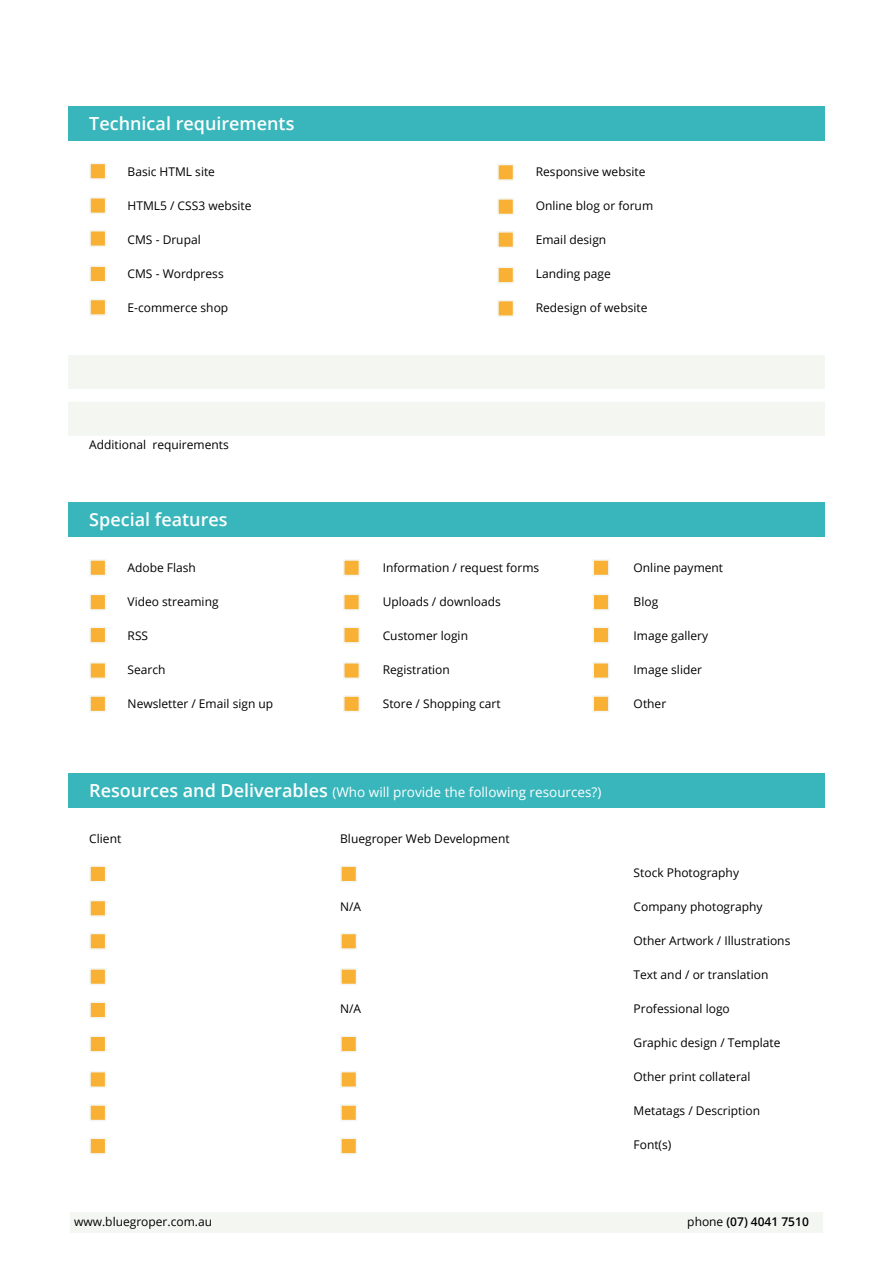
<style>
.page{position:relative;width:893px;height:1263px;background:#fff}
.page>*{position:absolute;margin:0;border:0;box-sizing:border-box;transform-origin:0 0}
.t1{font:600 18px "Open Sans";color:#fff}
.t2{font:13.5px "Open Sans";color:#fff}
.t3{font:12px "Open Sans";color:#000}
.t4{font:600 12px "Open Sans";color:#000}
.s1{font-weight:600;font-size:18px}
.s2{font-weight:400}
</style>
<div class="page">
<div style="left:70px;top:1212px;width:753px;height:21px;background:#f3f6f1"></div>
<div style="left:68px;top:106px;width:757px;height:34px;background:#38b6bc"></div>
<svg style="left:68px;top:355px;width:757px;height:81px;fill:#f3f6f1"></svg>
<div style="left:68px;top:502px;width:757px;height:34px;background:#38b6bc"></div>
<div style="left:68px;top:773px;width:757px;height:34px;background:#38b6bc"></div>
<div style="left:89px;top:163px;width:17px;height:17px;background:#f8b134;border:2px solid #f3f6f1"></div>
<div style="left:89px;top:197px;width:17px;height:17px;background:#f8b134;border:2px solid #f3f6f1"></div>
<div style="left:89px;top:230px;width:17px;height:17px;background:#f8b134;border:2px solid #f3f6f1"></div>
<div style="left:89px;top:265px;width:17px;height:17px;background:#f8b134;border:2px solid #f3f6f1"></div>
<div style="left:89px;top:299px;width:17px;height:17px;background:#f8b134;border:2px solid #f3f6f1"></div>
<div style="left:497px;top:164px;width:17px;height:17px;background:#f8b134;border:2px solid #f3f6f1"></div>
<div style="left:497px;top:198px;width:17px;height:17px;background:#f8b134;border:2px solid #f3f6f1"></div>
<div style="left:497px;top:231px;width:17px;height:17px;background:#f8b134;border:2px solid #f3f6f1"></div>
<div style="left:497px;top:266px;width:17px;height:18px;background:#f8b134;border:2px solid #f3f6f1"></div>
<div style="left:497px;top:300px;width:17px;height:17px;background:#f8b134;border:2px solid #f3f6f1"></div>
<div style="left:89px;top:559px;width:17px;height:17px;background:#f8b134;border:2px solid #f3f6f1"></div>
<div style="left:89px;top:594px;width:17px;height:17px;background:#f8b134;border:2px solid #f3f6f1"></div>
<div style="left:89px;top:626px;width:17px;height:18px;background:#f8b134;border:2px solid #f3f6f1"></div>
<div style="left:89px;top:662px;width:17px;height:17px;background:#f8b134;border:2px solid #f3f6f1"></div>
<div style="left:89px;top:695px;width:17px;height:17px;background:#f8b134;border:2px solid #f3f6f1"></div>
<div style="left:343px;top:559px;width:17px;height:17px;background:#f8b134;border:2px solid #f3f6f1"></div>
<div style="left:343px;top:594px;width:17px;height:17px;background:#f8b134;border:2px solid #f3f6f1"></div>
<div style="left:343px;top:626px;width:17px;height:18px;background:#f8b134;border:2px solid #f3f6f1"></div>
<div style="left:343px;top:662px;width:17px;height:17px;background:#f8b134;border:2px solid #f3f6f1"></div>
<div style="left:343px;top:695px;width:17px;height:17px;background:#f8b134;border:2px solid #f3f6f1"></div>
<div style="left:592px;top:559px;width:18px;height:17px;background:#f8b134;border:2px solid #f3f6f1"></div>
<div style="left:592px;top:594px;width:18px;height:17px;background:#f8b134;border:2px solid #f3f6f1"></div>
<div style="left:592px;top:626px;width:18px;height:18px;background:#f8b134;border:2px solid #f3f6f1"></div>
<div style="left:592px;top:662px;width:18px;height:17px;background:#f8b134;border:2px solid #f3f6f1"></div>
<div style="left:592px;top:695px;width:18px;height:17px;background:#f8b134;border:2px solid #f3f6f1"></div>
<div style="left:89px;top:865px;width:17px;height:17px;background:#f8b134;border:2px solid #f3f6f1"></div>
<div style="left:89px;top:900px;width:17px;height:17px;background:#f8b134;border:2px solid #f3f6f1"></div>
<div style="left:89px;top:933px;width:17px;height:17px;background:#f8b134;border:2px solid #f3f6f1"></div>
<div style="left:89px;top:968px;width:17px;height:17px;background:#f8b134;border:2px solid #f3f6f1"></div>
<div style="left:89px;top:1001px;width:17px;height:17px;background:#f8b134;border:2px solid #f3f6f1"></div>
<div style="left:340px;top:865px;width:17px;height:17px;background:#f8b134;border:2px solid #f3f6f1"></div>
<div style="left:340px;top:933px;width:17px;height:17px;background:#f8b134;border:2px solid #f3f6f1"></div>
<div style="left:340px;top:968px;width:17px;height:17px;background:#f8b134;border:2px solid #f3f6f1"></div>
<div style="left:89px;top:1035px;width:17px;height:17px;background:#f8b134;border:2px solid #f3f6f1"></div>
<div style="left:89px;top:1071px;width:17px;height:17px;background:#f8b134;border:2px solid #f3f6f1"></div>
<div style="left:89px;top:1104px;width:17px;height:17px;background:#f8b134;border:2px solid #f3f6f1"></div>
<div style="left:340px;top:1035px;width:17px;height:17px;background:#f8b134;border:2px solid #f3f6f1"></div>
<div style="left:340px;top:1071px;width:17px;height:17px;background:#f8b134;border:2px solid #f3f6f1"></div>
<div style="left:340px;top:1104px;width:17px;height:17px;background:#f8b134;border:2px solid #f3f6f1"></div>
<div style="left:89px;top:1137px;width:17px;height:17px;background:#f8b134;border:2px solid #f3f6f1"></div>
<div style="left:340px;top:1137px;width:17px;height:17px;background:#f8b134;border:2px solid #f3f6f1"></div>
<h1 class="t1" style="left:89px;top:111px;width:207px">Technical requirements</h1>
<p class="t3" style="left:128px;top:163px;width:89px">Basic HTML site</p>
<p class="t3" style="left:536px;top:163px;width:111px">Responsive website</p>
<p class="t3" style="left:128px;top:197px;width:125px">HTML5 / CSS3 website</p>
<p class="t3" style="left:536px;top:197px;width:119px">Online blog or forum</p>
<p class="t3" style="left:128px;top:231px;width:75px">CMS - Drupal</p>
<p class="t3" style="left:536px;top:231px;width:72px">Email design</p>
<p class="t3" style="left:128px;top:266px;width:98px">CMS - Wordpress</p>
<p class="t3" style="left:536px;top:266px;width:77px">Landing page</p>
<p class="t3" style="left:128px;top:300px;width:102px">E-commerce shop</p>
<p class="t3" style="left:536px;top:300px;width:113px">Redesign of website</p>
<p class="t3" style="left:89px;top:437px;width:141px">Additional requirements</p>
<h1 class="t1" style="left:89px;top:507px;width:140px">Special features</h1>
<p class="t3" style="left:128px;top:559px;width:70px">Adobe Flash</p>
<p class="t3" style="left:383px;top:559px;width:158px">Information / request forms</p>
<p class="t3" style="left:634px;top:559px;width:91px">Online payment</p>
<p class="t3" style="left:128px;top:593px;width:93px">Video streaming</p>
<p class="t3" style="left:383px;top:593px;width:120px">Uploads / downloads</p>
<p class="t3" style="left:634px;top:593px;width:26px">Blog</p>
<p class="t3" style="left:128px;top:627px;width:22px">RSS</p>
<p class="t3" style="left:383px;top:627px;width:87px">Customer login</p>
<p class="t3" style="left:634px;top:627px;width:76px">Image gallery</p>
<p class="t3" style="left:128px;top:661px;width:39px">Search</p>
<p class="t3" style="left:383px;top:661px;width:69px">Registration</p>
<p class="t3" style="left:634px;top:661px;width:70px">Image slider</p>
<p class="t3" style="left:128px;top:695px;width:147px">Newsletter / Email sign up</p>
<p class="t3" style="left:383px;top:695px;width:119px">Store / Shopping cart</p>
<p class="t3" style="left:634px;top:695px;width:34px">Other</p>
<p class="t2" style="left:89px;top:783px;width:514px"><span class="s1">Resources and Deliverables</span> (Who will provide the following resources?)</p>
<p class="t3" style="left:89px;top:831px;width:33px">Client</p>
<p class="t3" style="left:340px;top:831px;width:171px">Bluegroper Web Development</p>
<p class="t3" style="left:634px;top:865px;width:107px">Stock Photography</p>
<p class="t3" style="left:340px;top:899px;width:23px">N/A</p>
<p class="t3" style="left:634px;top:899px;width:130px">Company photography</p>
<p class="t3" style="left:634px;top:933px;width:158px">Other Artwork / Illustrations</p>
<p class="t3" style="left:634px;top:967px;width:136px">Text and / or translation</p>
<p class="t3" style="left:340px;top:1001px;width:23px">N/A</p>
<p class="t3" style="left:634px;top:1001px;width:98px">Professional logo</p>
<p class="t3" style="left:634px;top:1035px;width:148px">Graphic design / Template</p>
<p class="t3" style="left:634px;top:1069px;width:118px">Other print collateral</p>
<p class="t3" style="left:634px;top:1103px;width:128px">Metatags / Description</p>
<p class="t3" style="left:634px;top:1137px;width:39px">Font(s)</p>
<p class="t3" style="left:74px;top:1214px;width:139px">www.bluegroper.com.au</p>
<p class="t4" style="left:687px;top:1214px;width:123px"><span class="s2">phone</span> (07) 4041 7510</p>
</div>
